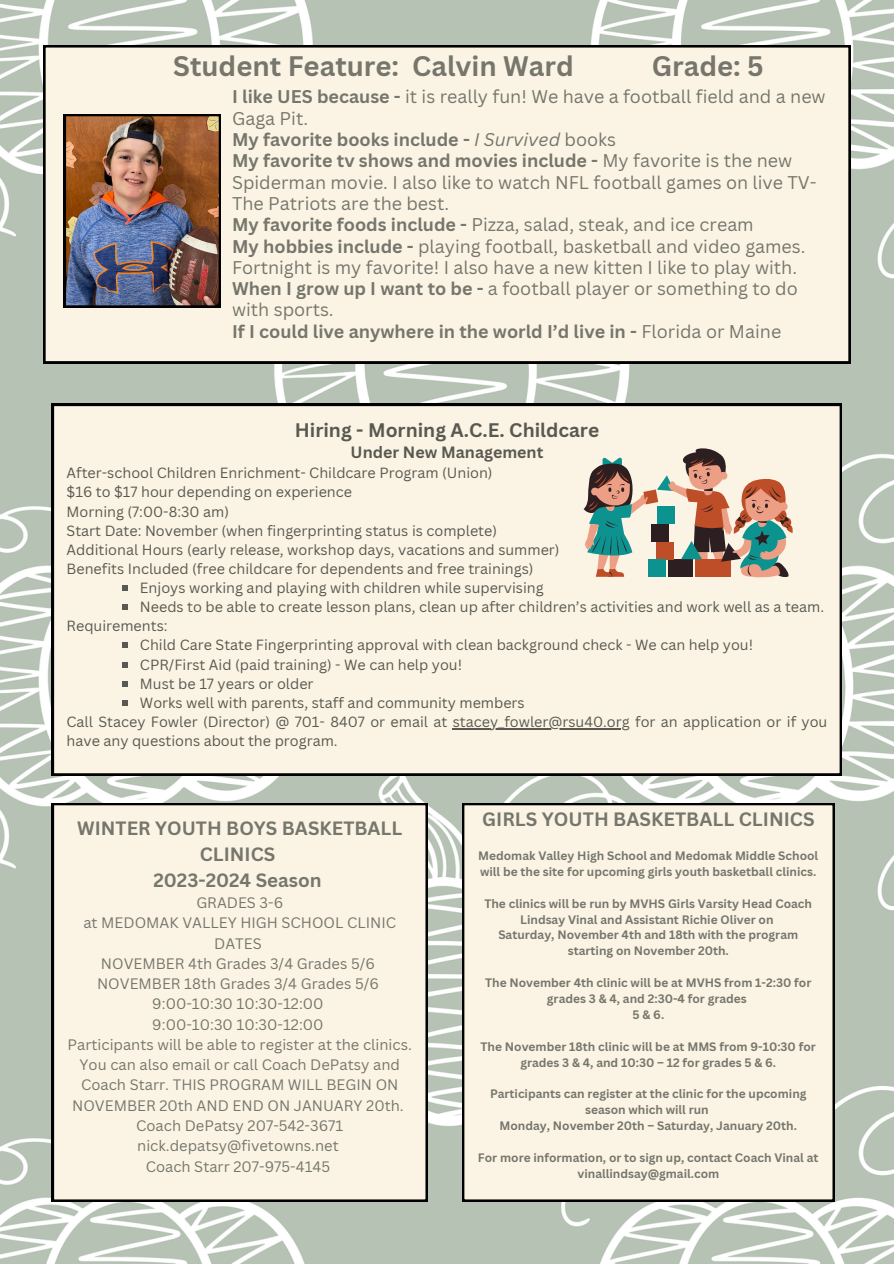
<style>
.page{position:relative;width:894px;height:1264px;background:#fff}
.page>*{position:absolute;margin:0;border:0;box-sizing:border-box;transform-origin:0 0}
.t1{font:700 27.45px "Canva Sans";color:#76766d}
.t2{font:700 19.05px "Canva Sans";color:#595951}
.t3{font:700 18.9px "Canva Sans";color:#76766d}
.t4{font:700 18.75px/25.8px "Canva Sans";color:#76766d;text-align:center}
.t5{font:17.85px/21.3px "Canva Sans";color:#76766d}
.t6{font:700 17.85px "Canva Sans";color:#76766d}
.t7{font:700 15.9px "Canva Sans";color:#595951}
.t8{font:14.7px/20.2px "Canva Sans";color:#76766d;text-align:center}
.t9{font:14.4px/19.2px "Canva Sans";color:#595951}
.t10{font:700 11.85px/15.9px "Canva Sans";color:#76766d;text-align:center}
.s1{font-weight:700}
.s2{font-weight:400;font-style:italic}
.s3{font-weight:400}
</style>
<div class="page">
<img style="left:0;top:0;width:893px;height:1263px">
<div style="left:43px;top:45px;width:807px;height:318px;background:#fbf4e4"></div>
<div style="left:52px;top:404px;width:789px;height:371px;background:#fbf4e4"></div>
<div style="left:52px;top:803px;width:375px;height:398px;background:#fbf4e4"></div>
<div style="left:462px;top:803px;width:372px;height:398px;background:#fbf4e4"></div>
<svg style="left:122px;top:585px;width:5px;height:6px"></svg>
<svg style="left:122px;top:604px;width:5px;height:6px"></svg>
<svg style="left:122px;top:642px;width:5px;height:6px"></svg>
<svg style="left:122px;top:661px;width:5px;height:6px"></svg>
<svg style="left:122px;top:681px;width:5px;height:5px"></svg>
<svg style="left:122px;top:700px;width:5px;height:5px"></svg>
<hr style="left:452px;top:728px;width:177px;height:1px;background:#595951">
<svg style="left:583px;top:448px;width:210px;height:129px;background:#b3a898"></svg>
<img style="left:64px;top:114px;width:157px;height:193px">
<p class="t1" style="left:173px;top:46px;width:402px">Student Feature: Calvin Ward</p>
<p class="t1" style="left:651px;top:46px;width:113px">Grade: 5</p>
<p class="t5" style="left:232px;top:86px;width:595px"><span class="s1">I like UES because -</span> it is really fun! We have a football field and a new<br>Gaga Pit.</p>
<p class="t6" style="left:232px;top:127px;width:385px">My favorite books include - <span class="s2">I Survived</span> <span class="s3">books</span></p>
<p class="t5" style="left:232px;top:150px;width:586px"><span class="s1">My favorite tv shows and movies include -</span> My favorite is the new<br>Spiderman movie. I also like to watch NFL football games on live TV-<br>The Patriots are the best.</p>
<p class="t5" style="left:232px;top:214px;width:523px"><span class="s1">My favorite foods include -</span> Pizza, salad, steak, and ice cream</p>
<p class="t5" style="left:232px;top:235px;width:575px"><span class="s1">My hobbies include -</span> playing football, basketball and video games.<br>Fortnight is my favorite! I also have a new kitten I like to play with.</p>
<p class="t5" style="left:232px;top:277px;width:567px"><span class="s1">When I grow up I want to be -</span> a football player or something to do with sports.</p>
<p class="t6" style="left:232px;top:319px;width:550px">If I could live anywhere in the world I’d live in - <span class="s3">Florida or Maine</span></p>
<p class="t2" style="left:295px;top:416px;width:306px">Hiring - Morning A.C.E. Childcare</p>
<p class="t7" style="left:350px;top:441px;width:194px">Under New Management</p>
<p class="t9" style="left:67px;top:463px;width:427px">After-school Children Enrichment- Childcare Program (Union)</p>
<p class="t9" style="left:67px;top:482px;width:287px">$16 to $17 hour depending on experience</p>
<p class="t9" style="left:67px;top:501px;width:164px">Morning (7:00-8:30 am)</p>
<p class="t9" style="left:67px;top:520px;width:432px">Start Date: November (when fingerprinting status is complete)</p>
<p class="t9" style="left:67px;top:539px;width:494px">Additional Hours (early release, workshop days, vacations and summer)</p>
<p class="t9" style="left:67px;top:558px;width:468px">Benefits Included (free childcare for dependents and free trainings)</p>
<p class="t9" style="left:140px;top:578px;width:405px">Enjoys working and playing with children while supervising</p>
<p class="t9" style="left:140px;top:597px;width:685px">Needs to be able to create lesson plans, clean up after children’s activities and work well as a team.</p>
<p class="t9" style="left:140px;top:635px;width:614px">Child Care State Fingerprinting approval with clean background check - We can help you!</p>
<p class="t9" style="left:140px;top:654px;width:323px">CPR/First Aid (paid training) - We can help you!</p>
<p class="t9" style="left:140px;top:673px;width:175px">Must be 17 years or older</p>
<p class="t9" style="left:140px;top:692px;width:386px">Works well with parents, staff and community members</p>
<p class="t9" style="left:67px;top:616px;width:102px">Requirements:</p>
<p class="t9" style="left:67px;top:711px;width:762px">Call Stacey Fowler (Director) @ 701- 8407 or email at stacey_fowler@rsu40.org for an application or if you have any questions about the program.</p>
<p class="t4" style="left:77px;top:814px;width:326px">WINTER YOUTH BOYS BASKETBALL<br>CLINICS</p>
<p class="t4" style="left:153px;top:866px;width:170px">2023-2024 Season</p>
<p class="t8" style="left:196px;top:892px;width:88px">GRADES 3-6</p>
<p class="t8" style="left:83px;top:912px;width:314px">at MEDOMAK VALLEY HIGH SCHOOL CLINIC<br>DATES</p>
<p class="t8" style="left:101px;top:953px;width:275px">NOVEMBER 4th Grades 3/4 Grades 5/6</p>
<p class="t8" style="left:97px;top:973px;width:283px">NOVEMBER 18th Grades 3/4 Grades 5/6</p>
<p class="t8" style="left:152px;top:993px;width:173px">9:00-10:30 10:30-12:00</p>
<p class="t8" style="left:152px;top:1013px;width:173px">9:00-10:30 10:30-12:00</p>
<p class="t8" style="left:68px;top:1034px;width:346px">Participants will be able to register at the clinics.<br>You can also email or call Coach DePatsy and Coach Starr. THIS PROGRAM WILL BEGIN ON NOVEMBER 20th AND END ON JANUARY 20th.</p>
<p class="t8" style="left:136px;top:1115px;width:209px;text-align:left">Coach DePatsy 207-542-3671 nick.depatsy@fivetowns.net</p>
<p class="t8" style="left:146px;top:1155px;width:186px">Coach Starr 207-975-4145</p>
<p class="t3" style="left:482px;top:806px;width:334px">GIRLS YOUTH BASKETBALL CLINICS</p>
<p class="t10" style="left:478px;top:847px;width:341px;text-align:left">Medomak Valley High School and Medomak Middle School will be the site for upcoming girls youth basketball clinics.</p>
<p class="t10" style="left:484px;top:895px;width:329px">The clinics will be run by MVHS Girls Varsity Head Coach<br>Lindsay Vinal and Assistant Richie Oliver on</p>
<p class="t10" style="left:498px;top:926px;width:301px">Saturday, November 4th and 18th with the program starting on November 20th.</p>
<p class="t10" style="left:485px;top:974px;width:327px">The November 4th clinic will be at MVHS from 1-2:30 for grades 3 &amp; 4, and 2:30-4 for grades</p>
<p class="t10" style="left:632px;top:1006px;width:33px">5 &amp; 6.</p>
<p class="t10" style="left:480px;top:1038px;width:337px">The November 18th clinic will be at MMS from 9-10:30 for grades 3 &amp; 4, and 10:30 – 12 for grades 5 &amp; 6.</p>
<p class="t10" style="left:490px;top:1085px;width:318px">Participants can register at the clinic for the upcoming season which will run</p>
<p class="t10" style="left:499px;top:1117px;width:299px">Monday, November 20th – Saturday, January 20th.</p>
<p class="t10" style="left:478px;top:1149px;width:342px">For more information, or to sign up, contact Coach Vinal at vinallindsay@gmail.com</p>
</div>
